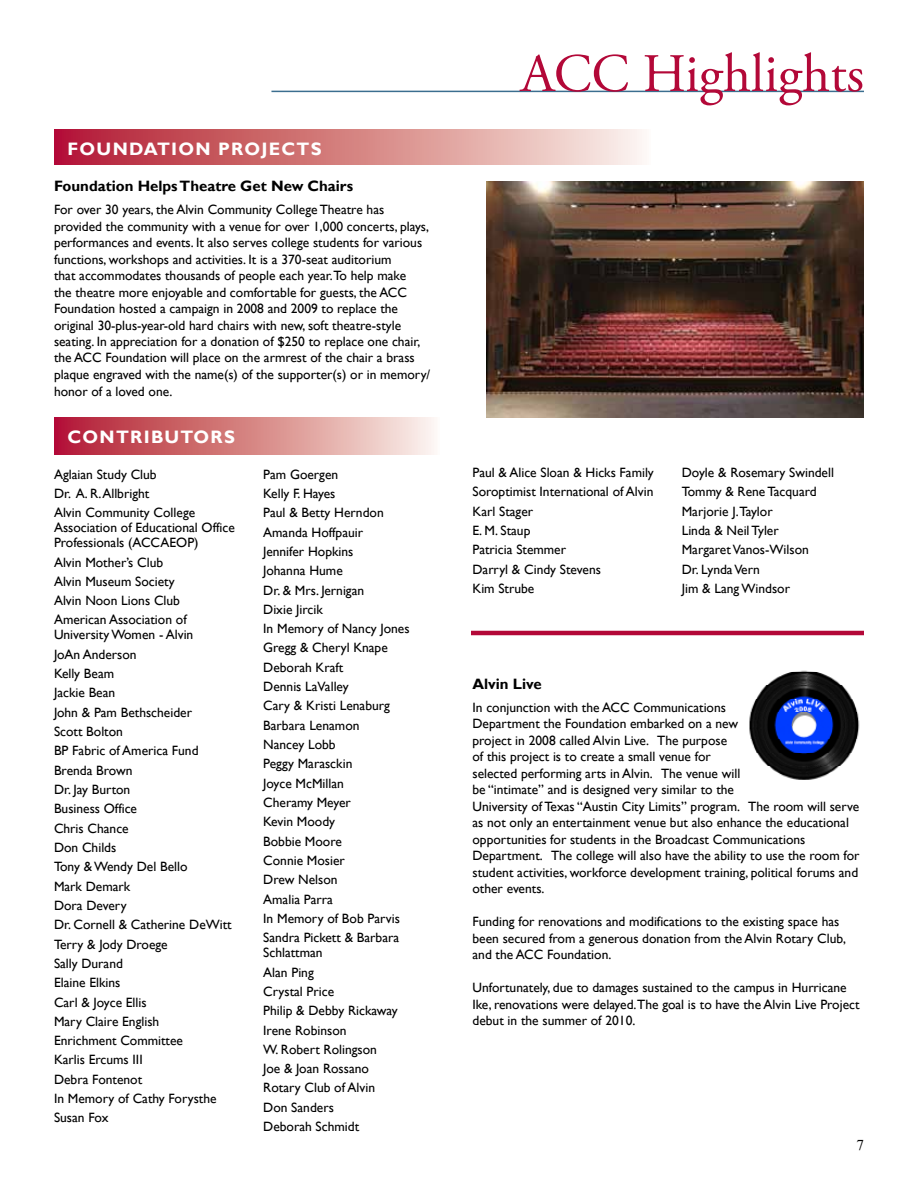
<style>
.page{position:relative;width:918px;height:1188px;background:#fff}
.page>*{position:absolute;margin:0;border:0;box-sizing:border-box;transform-origin:0 0}
.t1{font:54px "Adobe Garamond Pro";color:#b30838}
.t2{font:700 18px "Gill Sans";letter-spacing:.07em;color:#fff}
.t3{font:700 15px "Gill Sans";color:#000}
.t4{font:15px "Times New Roman";color:#000}
.t5{font:13.5px/19.4px "Gill Sans";color:#000}
</style>
<div class="page">
<hr style="left:271px;top:91px;width:593px;height:1px;background:#3b6e8f">
<svg style="left:54px;top:129px;width:588px;height:35px;background:#d58386"></svg>
<img style="left:486px;top:181px;width:378px;height:237px">
<svg style="left:54px;top:417px;width:380px;height:38px;background:#d58386"></svg>
<hr style="left:471px;top:631px;width:393px;height:4px;background:#b30838">
<img style="left:749px;top:670px;width:111px;height:110px">
<h2 class="t2" style="left:68px;top:138px;width:256px">FOUNDATION PROJECTS</h2>
<p class="t3" style="left:54px;top:177px;width:301px">Foundation Helps Theatre Get New Chairs</p>
<p class="t5" style="left:54px;top:201px;width:378px;line-height:16.5px">For over 30 years, the Alvin Community College Theatre has provided the community with a venue for over 1,000 concerts, plays, performances and events. It also serves college students for various functions, workshops and activities. It is a 370-seat auditorium<br>that accommodates thousands of people each year.To help make<br>the theatre more enjoyable and comfortable for guests, the ACC Foundation hosted a campaign in 2008 and 2009 to replace the original 30-plus-year-old hard chairs with new, soft theatre-style seating. In appreciation for a donation of $250 to replace one chair, the ACC Foundation will place on the armrest of the chair a brass plaque engraved with the name(s) of the supporter(s) or in memory/ honor of a loved one.</p>
<h2 class="t2" style="left:68px;top:426px;width:169px">CONTRIBUTORS</h2>
<p class="t5" style="left:54px;top:465px;width:143px">Aglaian Study Club<br>Dr. A. R. Allbright<br>Alvin Community College</p>
<p class="t5" style="left:54px;top:520px;width:182px;line-height:15px">Association of Educational Office<br>Professionals (ACCAEOP)</p>
<p class="t5" style="left:54px;top:553px;width:134px">Alvin Mother’s Club<br>Alvin Museum Society<br>Alvin Noon Lions Club<br>American Association of</p>
<p class="t5" style="left:54px;top:625px;width:179px">University Women - Alvin<br>JoAn Anderson<br>Kelly Beam<br>Jackie Bean<br>John &amp; Pam Bethscheider<br>Scott Bolton<br>BP Fabric of America Fund<br>Brenda Brown<br>Dr. Jay Burton<br>Business Office<br>Chris Chance<br>Don Childs<br>Tony &amp; Wendy Del Bello<br>Mark Demark<br>Dora Devery<br>Dr. Cornell &amp; Catherine DeWitt<br>Terry &amp; Jody Droege<br>Sally Durand<br>Elaine Elkins<br>Carl &amp; Joyce Ellis<br>Mary Claire English<br>Enrichment Committee<br>Karlis Ercums III<br>Debra Fontenot<br>In Memory of Cathy Forysthe<br>Susan Fox</p>
<p class="t5" style="left:263px;top:465px;width:148px">Pam Goergen<br>Kelly F. Hayes<br>Paul &amp; Betty Herndon<br>Amanda Hoffpauir<br>Jennifer Hopkins<br>Johanna Hume<br>Dr. &amp; Mrs. Jernigan<br>Dixie Jircik<br>In Memory of Nancy Jones<br>Gregg &amp; Cheryl Knape<br>Deborah Kraft<br>Dennis LaValley<br>Cary &amp; Kristi Lenaburg<br>Barbara Lenamon<br>Nancey Lobb<br>Peggy Marasckin<br>Joyce McMillan<br>Cheramy Meyer<br>Kevin Moody<br>Bobbie Moore<br>Connie Mosier<br>Drew Nelson<br>Amalia Parra<br>In Memory of Bob Parvis<br>Sandra Pickett &amp; Barbara</p>
<p class="t5" style="left:263px;top:943px;width:136px">Schlattman<br>Alan Ping<br>Crystal Price<br>Philip &amp; Debby Rickaway<br>Irene Robinson<br>W. Robert Rolingson<br>Joe &amp; Joan Rossano<br>Rotary Club of Alvin<br>Don Sanders<br>Deborah Schmidt</p>
<h1 class="t1" style="left:521px;top:41px;width:345px">ACC Highlights</h1>
<p class="t5" style="left:472px;top:463px;width:183px">Paul &amp; Alice Sloan &amp; Hicks Family<br>Soroptimist International of Alvin<br>Karl Stager<br>E. M. Staup<br>Patricia Stemmer<br>Darryl &amp; Cindy Stevens<br>Kim Strube</p>
<p class="t5" style="left:682px;top:463px;width:154px">Doyle &amp; Rosemary Swindell<br>Tommy &amp; Rene Tacquard<br>Marjorie J.Taylor<br>Linda &amp; Neil Tyler<br>Margaret Vanos-Wilson<br>Dr. Lynda Vern<br>Jim &amp; Lang Windsor</p>
<p class="t3" style="left:472px;top:675px;width:71px">Alvin Live</p>
<p class="t5" style="left:472px;top:699px;width:389px;line-height:16.5px">In conjunction with the ACC Communications<br>Department the Foundation embarked on a new<br>project in 2008 called Alvin Live. The purpose<br>of this project is to create a small venue for<br>selected performing arts in Alvin. The venue will<br>be “intimate” and is designed very similar to the<br>University of Texas “Austin City Limits” program. The room will serve as not only an entertainment venue but also enhance the educational opportunities for students in the Broadcast Communications Department. The college will also have the ability to use the room for student activities, workforce development training, political forums and other events.</p>
<p class="t5" style="left:472px;top:914px;width:375px;line-height:16.5px">Funding for renovations and modifications to the existing space has been secured from a generous donation from the Alvin Rotary Club, and the ACC Foundation.</p>
<p class="t5" style="left:472px;top:980px;width:389px;line-height:16.5px">Unfortunately, due to damages sustained to the campus in Hurricane<br>Ike, renovations were delayed.The goal is to have the Alvin Live Project debut in the summer of 2010.</p>
<p class="t4" style="left:856px;top:1135px;width:9px">7</p>
</div>
